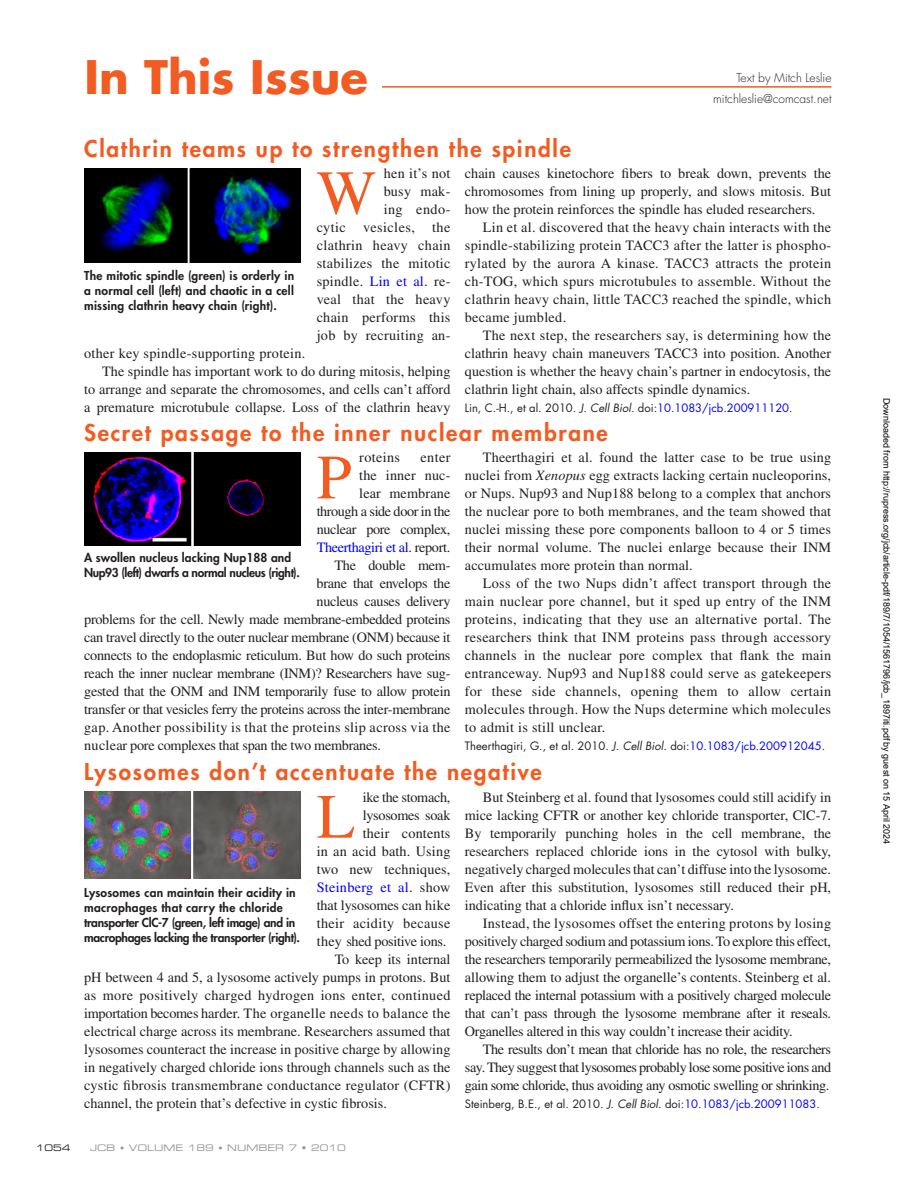
<style>
.page{position:relative;width:918px;height:1188px;background:#fff}
.page>*{position:absolute;margin:0;border:0;box-sizing:border-box;transform-origin:0 0}
.t1{font:63px "Times LT Std";color:#f25b21}
.t2{font:700 45px "Futura Std";color:#f25b21}
.t3{font:800 22.5px "Futura Std";letter-spacing:.075em;color:#f25b21}
.t4{font:14.25px/18px "Times LT Std";color:#231f20;text-align:justify}
.t5{font:14.25px "Times LT Std";letter-spacing:-.02em;color:#231f20}
.t6{font:14.25px/18px "Times LT Std";letter-spacing:.02em;color:#231f20;text-align:right}
.t7{font:14.25px "Times LT Std";letter-spacing:.025em;color:#231f20}
.t8{font:14.25px "Times LT Std";letter-spacing:-.025em;color:#00f}
.t9{font:14.25px "Times LT Std";letter-spacing:-.03em;color:#231f20}
.t10{font:14.25px "Times LT Std";letter-spacing:-.025em;color:#231f20}
.t11{font:14.25px "Times LT Std";letter-spacing:.02em;color:#00f}
.t12{font:800 12px/15px "Futura Std";letter-spacing:-.01em;color:#231f20}
.t13{font:800 12px/15px "Futura Std";letter-spacing:.01em;color:#231f20;text-align:justify}
.t14{font:800 12px/15px "Futura Std";letter-spacing:-.015em;color:#231f20}
.t15{font:300 12px/21px "Futura Std";color:#231f20;text-align:right}
.t16{font:11.25px "Futura Std";color:#231f20}
.t17{font:9px "Arial";color:#000}
.t18{font:9px "Eurostile LT Std Ex 2";color:#939598}
.t19{font:9px "Eurostile LT Std Ex 2";color:#231f20}
.s1{color:#00f}
.s2{font-style:italic}
.s3{color:#231f20}
.s4{font-size:8.25px}
</style>
<div class="page">
<hr style="left:382px;top:86px;width:450px;height:2px;background:#f25b21">
<img style="left:84px;top:168px;width:216px;height:94px">
<img style="left:84px;top:453px;width:216px;height:92px">
<img style="left:84px;top:792px;width:216px;height:86px">
<h2 class="t2" style="left:85px;top:56px;width:285px">In This Issue</h2>
<p class="t15" style="left:713px;top:68px;width:120px">Text by Mitch Leslie mitchleslie@comcast.net</p>
<h3 class="t3" style="left:84px;top:138px;width:488px">Clathrin teams up to strengthen the spindle</h3>
<h1 class="t1" style="left:317px;top:169px;width:61px">W</h1>
<p class="t6" style="left:317px;top:166px;width:135px">hen it’s not<br>busy mak-<br>ing endo-<br>cytic vesicles, the clathrin heavy chain stabilizes the mitotic spindle. <span class="s1">Lin et al</span>. re&shy;veal that the heavy chain performs this job by recruiting an-</p>
<p class="t4" style="left:465px;top:166px;width:368px">chain causes kinetochore fibers to break down, prevents the chromosomes from lining up properly, and slows mitosis. But how the protein reinforces the spindle has eluded researchers.</p>
<p class="t4" style="left:465px;top:220px;width:368px;text-indent:18px">Lin et al. discovered that the heavy chain interacts with the spindle-stabilizing protein TACC3 after the latter is phospho&shy;rylated by the aurora A kinase. TACC3 attracts the protein ch-TOG, which spurs microtubules to assemble. Without the clathrin heavy chain, little TACC3 reached the spindle, which became jumbled.</p>
<p class="t4" style="left:465px;top:328px;width:368px;text-indent:18px">The next step, the researchers say, is determining how the clathrin heavy chain maneuvers TACC3 into position. Another question is whether the heavy chain’s partner in endocytosis, the clathrin light chain, also affects spindle dynamics.</p>
<p class="t16" style="left:465px;top:403px;width:329px">Lin, C.-H., et al. 2010. <span class="s2">J. Cell Biol.</span> doi:<span class="s1">10.1083/jcb.200911120</span>.</p>
<h3 class="t3" style="left:84px;top:423px;width:525px">Secret passage to the inner nuclear membrane</h3>
<h1 class="t1" style="left:317px;top:454px;width:37px">P</h1>
<p class="t7" style="left:359px;top:452px;width:42px">roteins</p>
<p class="t4" style="left:421px;top:450px;width:31px">enter</p>
<p class="t13" style="left:84px;top:269px;width:212px">The mitotic spindle (green) is orderly in a normal cell (left) and chaotic in a cell missing clathrin heavy chain (right).</p>
<p class="t6" style="left:84px;top:346px;width:223px">other key spindle-supporting protein.</p>
<p class="t4" style="left:102px;top:364px;width:350px">The spindle has important work to do during mitosis, helping</p>
<p class="t4" style="left:84px;top:382px;width:368px">to arrange and separate the chromosomes, and cells can’t afford</p>
<p class="t4" style="left:84px;top:400px;width:368px">a premature microtubule collapse. Loss of the clathrin heavy</p>
<p class="t4" style="left:465px;top:450px;width:368px;text-indent:18px">Theerthagiri et al. found the latter case to be true using nuclei from <span class="s2">Xenopus</span> egg extracts lacking certain nucleoporins, or Nups. Nup93 and Nup188 belong to a complex that anchors the nuclear pore to both membranes, and the team showed that nuclei missing these pore components balloon to 4 or 5 times their normal volume. The nuclei enlarge because their INM accumulates more protein than normal.</p>
<p class="t4" style="left:465px;top:576px;width:368px;text-indent:18px">Loss of the two Nups didn’t affect transport through the main nuclear pore channel, but it sped up entry of the INM proteins, indicating that they use an alternative portal. The researchers think that INM proteins pass through accessory channels in the nuclear pore complex that flank the main entranceway. Nup93 and Nup188 could serve as gatekeepers for these side channels, opening them to allow certain molecules through. How the Nups determine which molecules to admit is still unclear.</p>
<p class="t16" style="left:465px;top:741px;width:362px">Theerthagiri, G., et al. 2010. <span class="s2">J. Cell Biol.</span> doi:<span class="s1">10.1083/jcb.200912045</span>.</p>
<p class="t4" style="left:359px;top:468px;width:93px">the inner nuc-</p>
<p class="t4" style="left:359px;top:486px;width:93px">lear membrane</p>
<p class="t9" style="left:317px;top:506px;width:135px">through a side door in the</p>
<p class="t10" style="left:317px;top:524px;width:135px">nuclear pore complex,</p>
<p class="t8" style="left:317px;top:542px;width:135px">Theerthagiri et al<span class="s3">. report.</span></p>
<p class="t5" style="left:335px;top:560px;width:117px">The double mem-</p>
<p class="t5" style="left:316px;top:578px;width:135px">brane that envelops the</p>
<p class="t5" style="left:316px;top:596px;width:135px">nucleus causes delivery</p>
<p class="t5" style="left:84px;top:614px;width:368px">problems for the cell. Newly made membrane-embedded proteins</p>
<p class="t5" style="left:84px;top:632px;width:368px">can travel directly to the outer nuclear membrane (ONM) because it</p>
<p class="t5" style="left:84px;top:650px;width:368px">connects to the endoplasmic reticulum. But how do such proteins</p>
<p class="t5" style="left:84px;top:668px;width:368px">reach the inner nuclear membrane (INM)? Researchers have sug-</p>
<p class="t5" style="left:84px;top:686px;width:368px">gested that the ONM and INM temporarily fuse to allow protein</p>
<p class="t5" style="left:84px;top:704px;width:368px">transfer or that vesicles ferry the proteins across the inter-membrane</p>
<p class="t7" style="left:84px;top:722px;width:368px">gap. Another possibility is that the proteins slip across via the</p>
<p class="t5" style="left:84px;top:740px;width:298px">nuclear pore complexes that span the two membranes.</p>
<p class="t14" style="left:84px;top:551px;width:218px">A swollen nucleus lacking Nup188 and<br>Nup93 (left) dwarfs a normal nucleus (right).</p>
<h3 class="t3" style="left:84px;top:762px;width:459px">Lysosomes don’t accentuate the negative</h3>
<h1 class="t1" style="left:317px;top:793px;width:40px">L</h1>
<p class="t5" style="left:363px;top:792px;width:89px">ike the stomach,</p>
<p class="t4" style="left:465px;top:789px;width:368px;text-indent:18px">But Steinberg et al. found that lysosomes could still acidify in mice lacking CFTR or another key chloride transporter, ClC-7.<br>By temporarily punching holes in the cell membrane, the researchers replaced chloride ions in the cytosol with bulky, negatively charged molecules that can’t diffuse into the lysosome.<br>Even after this substitution, lysosomes still reduced their pH, indicating that a chloride influx isn’t necessary.</p>
<p class="t4" style="left:465px;top:915px;width:368px;text-indent:18px">Instead, the lysosomes offset the entering protons by losing positively charged sodium and potassium ions. To explore this effect, the researchers temporarily permeabilized the lysosome membrane, allowing them to adjust the organelle’s contents. Steinberg et al. replaced the internal potassium with a positively charged molecule that can’t pass through the lysosome membrane after it reseals.<br>Organelles altered in this way couldn’t increase their acidity.</p>
<p class="t4" style="left:465px;top:1041px;width:368px;text-indent:18px">The results don’t mean that chloride has no role, the researchers say. They suggest that lysosomes probably lose some positive ions and gain some chloride, thus avoiding any osmotic swelling or shrinking.</p>
<p class="t16" style="left:465px;top:1098px;width:357px">Steinberg, B.E., et al. 2010. <span class="s2">J. Cell Biol.</span> doi:<span class="s1">10.1083/jcb.200911083</span>.</p>
<p class="t5" style="left:363px;top:810px;width:89px">lysosomes soak</p>
<p class="t4" style="left:363px;top:825px;width:89px">their contents</p>
<p class="t4" style="left:317px;top:843px;width:135px">in an acid bath. Using</p>
<p class="t4" style="left:317px;top:861px;width:135px">two new techniques,</p>
<p class="t11" style="left:317px;top:882px;width:135px">Steinberg et al<span class="s3">. show</span></p>
<p class="t4" style="left:317px;top:897px;width:135px">that lysosomes can hike</p>
<p class="t7" style="left:317px;top:918px;width:135px">their acidity because</p>
<p class="t5" style="left:317px;top:936px;width:131px">they shed positive ions.</p>
<p class="t4" style="left:335px;top:951px;width:117px">To keep its internal</p>
<p class="t4" style="left:84px;top:969px;width:368px">pH between 4 and 5, a lysosome actively pumps in protons. But</p>
<p class="t7" style="left:84px;top:990px;width:368px">as more positively charged hydrogen ions enter, continued</p>
<p class="t4" style="left:84px;top:1005px;width:368px">importation becomes harder. The organelle needs to balance the</p>
<p class="t4" style="left:84px;top:1023px;width:368px">electrical charge across its membrane. Researchers assumed that</p>
<p class="t4" style="left:84px;top:1041px;width:368px">lysosomes counteract the increase in positive charge by allowing</p>
<p class="t4" style="left:84px;top:1059px;width:368px">in negatively charged chloride ions through channels such as the</p>
<p class="t6" style="left:84px;top:1077px;width:368px">cystic fibrosis transmembrane conductance regulator (CFTR)</p>
<p class="t4" style="left:84px;top:1095px;width:304px">channel, the protein that’s defective in cystic fibrosis.</p>
<p class="t12" style="left:84px;top:886px;width:217px">Lysosomes can maintain their acidity in macrophages that carry the chloride transporter ClC-7 (green, left image) and in macrophages lacking the transporter (right).</p>
<p class="t19" style="left:36px;top:1144px;width:36px">1054</p>
<p class="t18" style="left:90px;top:1144px;width:257px">JCB <span class="s4">•</span> VOLUME 189 <span class="s4">•</span> NUMBER 7 • 2010</p>
<p class="t17" style="left:890px;top:398px;width:448px;rotate:90deg">Downloaded from http://rupress.org/jcb/article-pdf/189/7/1054/1561796/jcb_1897iti.pdf by guest on 15 April 2024</p>
</div>
